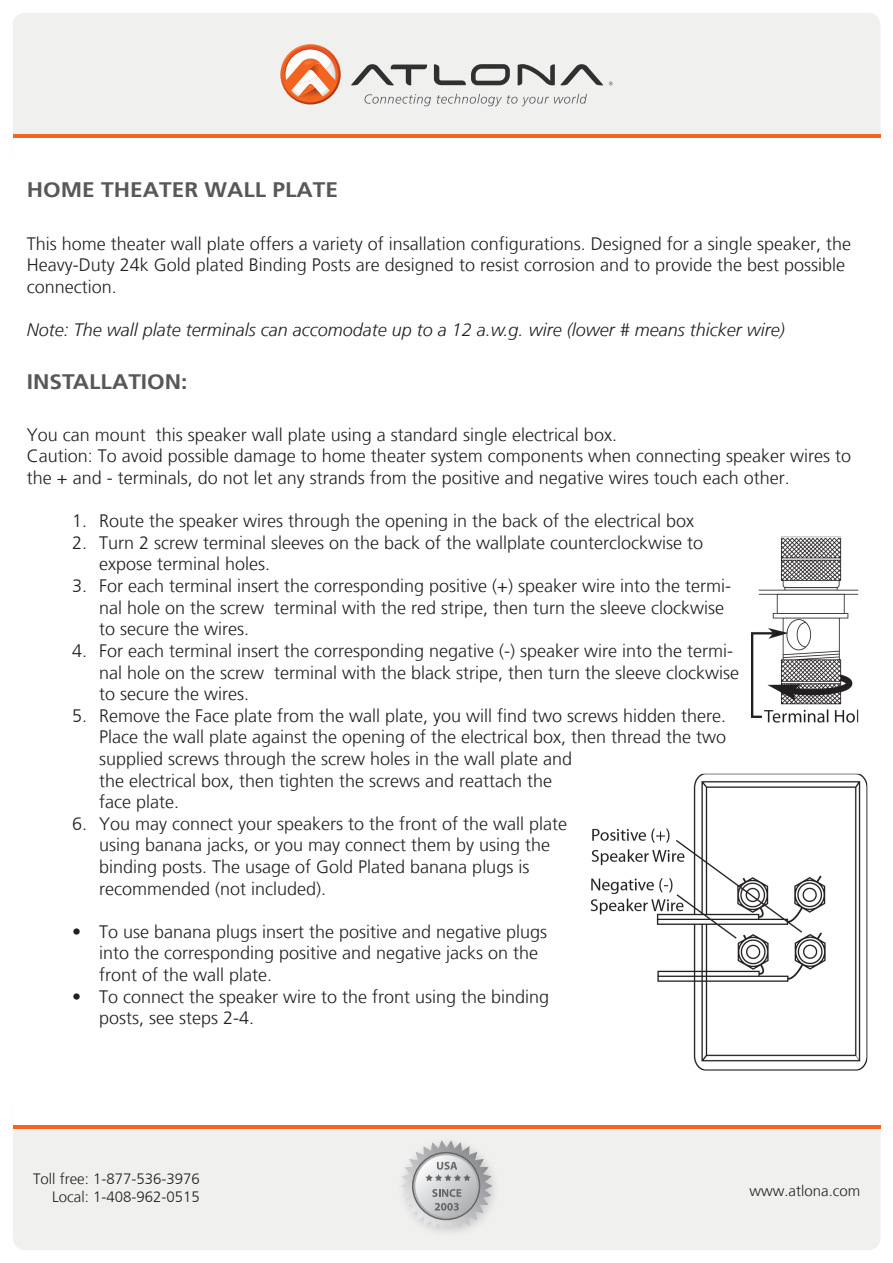
<style>
.page{position:relative;width:893px;height:1263px;background:#fff}
.page>*{position:absolute;margin:0;border:0;box-sizing:border-box;transform-origin:0 0}
.t1{font:700 21px "Frutiger LT";color:#57585a;scale:1.08 1}
.t2{font:300 18px/21.6px "Frutiger LT";color:#231f20}
.t3{font:italic 300 18px "Frutiger LT";color:#231f20}
.t4{font:300 15px/18px "Frutiger LT";color:#231f20;text-align:right}
</style>
<div class="page">
<div style="left:13px;top:1094px;width:868px;height:156px;background:#f0f1ef;border-radius:13px"></div>
<div style="left:13px;top:1091px;width:868px;height:36px;background:#fff"></div>
<hr style="left:13px;top:1125px;width:868px;height:3px;background:#f36421">
<div style="left:13px;top:13px;width:868px;height:156px;background:#f0f1ef;border-radius:13px"></div>
<div style="left:13px;top:136px;width:868px;height:36px;background:#fff"></div>
<hr style="left:13px;top:134px;width:868px;height:4px;background:#f36421">
<div style="left:396px;top:1136px;width:106px;height:101px;background:#231f20;opacity:.2"></div>
<svg style="left:400px;top:1140px;width:93px;height:87px"></svg>
<svg style="left:434px;top:64px;width:76px;height:21px"></svg>
<svg style="left:351px;top:64px;width:76px;height:21px"></svg>
<svg style="left:518px;top:64px;width:85px;height:22px"></svg>
<svg style="left:609px;top:82px;width:4px;height:3px"></svg>
<svg style="left:280px;top:44px;width:61px;height:60px"></svg>
<svg style="left:282px;top:46px;width:57px;height:57px"></svg>
<svg style="left:285px;top:49px;width:51px;height:51px"></svg>
<svg style="left:364px;top:94px;width:67px;height:12px"></svg>
<svg style="left:437px;top:94px;width:150px;height:12px"></svg>
<img style="left:751px;top:539px;width:106px;height:184px">
<div style="left:741px;top:536px;width:119px;height:191px;border:2px solid #fff"></div>
<svg style="left:590px;top:773px;width:278px;height:298px"></svg>
<p class="t1" style="left:27px;top:178px;width:290px">HOME THEATER WALL PLATE</p>
<p class="t2" style="left:27px;top:233px;width:826px">This home theater wall plate offers a variety of insallation configurations. Designed for a single speaker, the<br>Heavy-Duty 24k Gold plated Binding Posts are designed to resist corrosion and to provide the best possible connection.</p>
<p class="t3" style="left:27px;top:319px;width:759px">Note: The wall plate terminals can accomodate up to a 12 a.w.g. wire (lower # means thicker wire)</p>
<p class="t1" style="left:27px;top:369px;width:150px">INSTALLATION:</p>
<p class="t2" style="left:27px;top:424px;width:592px">You can mount this speaker wall plate using a standard single electrical box.</p>
<p class="t2" style="left:27px;top:446px;width:826px">Caution: To avoid possible damage to home theater system components when connecting speaker wires to the + and - terminals, do not let any strands from the positive and negative wires touch each other.</p>
<p class="t2" style="left:72px;top:510px;width:624px">1. Route the speaker wires through the opening in the back of the electrical box</p>
<p class="t2" style="left:99px;top:532px;width:606px;text-indent:-27px">2. Turn 2 screw terminal sleeves on the back of the wallplate counterclockwise to expose terminal holes.</p>
<p class="t2" style="left:99px;top:575px;width:633px;text-indent:-27px">3. For each terminal insert the corresponding positive (+) speaker wire into the termi&shy;nal hole on the screw terminal with the red stripe, then turn the sleeve clockwise to secure the wires.</p>
<p class="t2" style="left:99px;top:640px;width:642px;text-indent:-27px">4. For each terminal insert the corresponding negative (-) speaker wire into the termi&shy;nal hole on the screw terminal with the black stripe, then turn the sleeve clockwise to secure the wires.</p>
<p class="t2" style="left:99px;top:705px;width:629px;text-indent:-27px">5. Remove the Face plate from the wall plate, you will find two screws hidden there.<br>Place the wall plate against the opening of the electrical box, then thread the two supplied screws through the screw holes in the wall plate and<br>the electrical box, then tighten the screws and reattach the<br>face plate.</p>
<p class="t2" style="left:99px;top:813px;width:470px;text-indent:-27px">6. You may connect your speakers to the front of the wall plate using banana jacks, or you may connect them by using the binding posts. The usage of Gold Plated banana plugs is recommended (not included).</p>
<p class="t2" style="left:99px;top:921px;width:450px;text-indent:-27px">• To use banana plugs insert the positive and negative plugs into the corresponding positive and negative jacks on the front of the wall plate.</p>
<p class="t2" style="left:99px;top:986px;width:452px;text-indent:-27px">• To connect the speaker wire to the front using the binding posts, see steps 2-4.</p>
<p class="t4" style="left:33px;top:1170px;width:168px">Toll free: 1-877-536-3976<br>Local: 1-408-962-0515</p>
<p class="t4" style="left:749px;top:1181px;width:112px">www.atlona.com</p>
</div>
